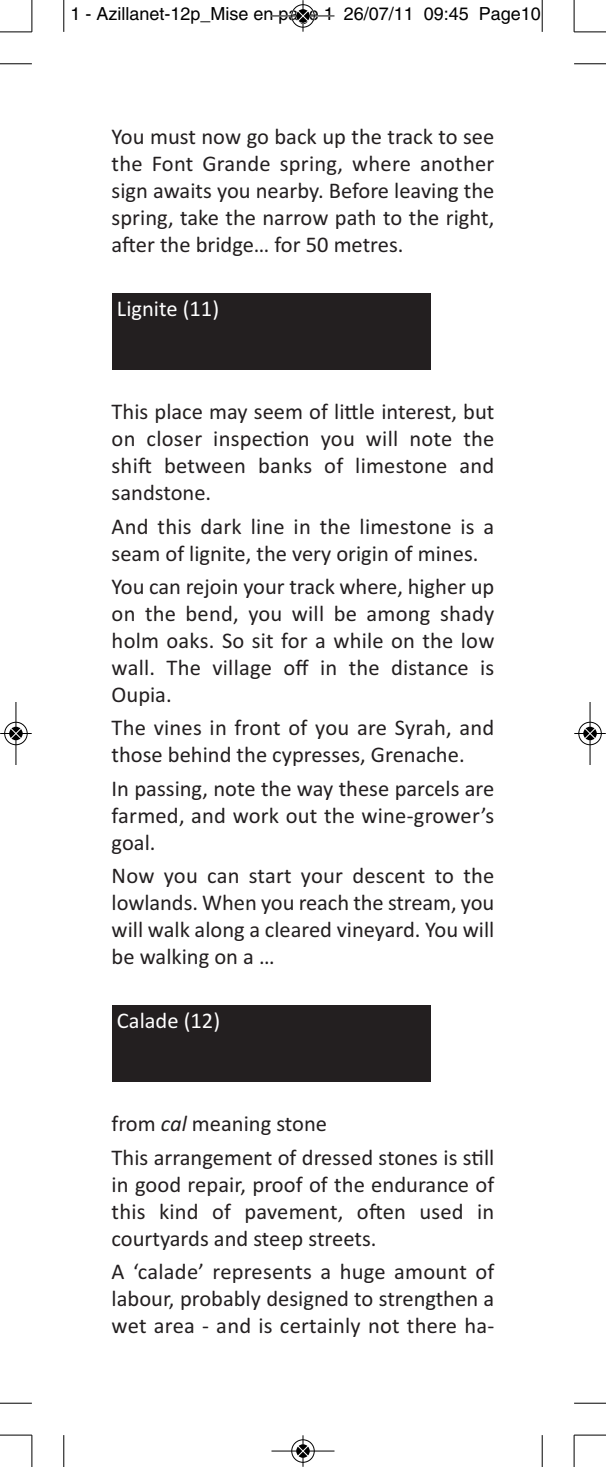
<style>
.page{position:relative;width:606px;height:1467px;background:#fff}
.page>*{position:absolute;margin:0;border:0;box-sizing:border-box;transform-origin:0 0}
.t1{font:22.5px/27px "Calibri";color:#231f20;text-align:justify}
.t2{font:22.5px "Calibri";color:#fff}
.t3{font:18px "Helvetica";color:#000}
.s1{font-style:italic}
</style>
<div class="page">
<div style="left:112px;top:293px;width:319px;height:77px;background:#231f20"></div>
<div style="left:112px;top:1005px;width:319px;height:77px;background:#231f20"></div>
<hr style="left:63px;top:0;width:1px;height:32px;background:#000">
<hr style="left:0;top:63px;width:32px;height:1px;background:#000">
<hr style="left:542px;top:0;width:1px;height:32px;background:#000">
<hr style="left:574px;top:63px;width:32px;height:1px;background:#000">
<hr style="left:63px;top:1435px;width:1px;height:32px;background:#000">
<hr style="left:0;top:1403px;width:32px;height:1px;background:#000">
<hr style="left:542px;top:1435px;width:1px;height:32px;background:#000">
<hr style="left:574px;top:1403px;width:32px;height:1px;background:#000">
<hr style="left:32px;top:0;width:1px;height:32px;background:#000">
<hr style="left:0;top:32px;width:32px;height:1px;background:#000">
<hr style="left:574px;top:0;width:1px;height:32px;background:#000">
<hr style="left:574px;top:32px;width:32px;height:1px;background:#000">
<hr style="left:32px;top:1435px;width:1px;height:32px;background:#000">
<hr style="left:0;top:1435px;width:32px;height:1px;background:#000">
<hr style="left:574px;top:1435px;width:1px;height:32px;background:#000">
<hr style="left:574px;top:1435px;width:32px;height:1px;background:#000">
<div style="left:291px;top:4px;width:24px;height:24px;border:1px solid #fff;border-radius:50%"></div>
<hr style="left:271px;top:16px;width:63px;height:1px;background:#000">
<hr style="left:303px;top:0;width:1px;height:32px;background:#000">
<div style="left:291px;top:4px;width:23px;height:23px;border:1px solid #000;border-radius:50%"></div>
<svg style="left:296px;top:9px;width:14px;height:14px"></svg>
<svg style="left:297px;top:10px;width:12px;height:12px"></svg>
<div style="left:291px;top:1439px;width:24px;height:24px;border:1px solid #fff;border-radius:50%"></div>
<hr style="left:271px;top:1451px;width:63px;height:1px;background:#000">
<hr style="left:303px;top:1435px;width:1px;height:32px;background:#000">
<div style="left:291px;top:1439px;width:23px;height:24px;border:1px solid #000;border-radius:50%"></div>
<svg style="left:296px;top:1444px;width:14px;height:14px"></svg>
<svg style="left:297px;top:1445px;width:12px;height:12px"></svg>
<div style="left:4px;top:721px;width:24px;height:24px;border:1px solid #fff;border-radius:50%"></div>
<div style="left:9px;top:726px;width:14px;height:15px;background:#bfbfbf;border-radius:50%"></div>
<hr style="left:16px;top:702px;width:1px;height:63px;background:#000">
<hr style="left:0;top:733px;width:32px;height:1px;background:#000">
<div style="left:4px;top:722px;width:23px;height:23px;border:1px solid #000;border-radius:50%"></div>
<svg style="left:9px;top:727px;width:14px;height:13px"></svg>
<svg style="left:10px;top:728px;width:12px;height:11px"></svg>
<div style="left:578px;top:721px;width:24px;height:24px;border:1px solid #fff;border-radius:50%"></div>
<div style="left:583px;top:726px;width:14px;height:15px;background:#bfbfbf;border-radius:50%"></div>
<hr style="left:590px;top:702px;width:1px;height:63px;background:#000">
<hr style="left:574px;top:733px;width:32px;height:1px;background:#000">
<div style="left:578px;top:722px;width:23px;height:23px;border:1px solid #000;border-radius:50%"></div>
<svg style="left:583px;top:727px;width:14px;height:13px"></svg>
<svg style="left:584px;top:728px;width:12px;height:11px"></svg>
<p class="t3" style="left:71px;top:7px;width:472px">1 - Azillanet-12p_Mise en page 1 26/07/11 09:45 Page10</p>
<p class="t1" style="left:112px;top:125px;width:384px">You must now go back up the track to see the Font Grande spring, where another sign awaits you nearby. Before leaving the spring, take the narrow path to the right, after the bridge… for 50 metres.</p>
<p class="t2" style="left:117px;top:301px;width:104px">Lignite (11)</p>
<p class="t1" style="left:112px;top:400px;width:384px">This place may seem of little interest, but on closer inspection you will note the shift between banks of limestone and sandstone.</p>
<p class="t1" style="left:112px;top:515px;width:384px">And this dark line in the limestone is a seam of lignite, the very origin of mines.</p>
<p class="t1" style="left:112px;top:575px;width:384px">You can rejoin your track where, higher up on the bend, you will be among shady holm oaks. So sit for a while on the low wall. The village off in the distance is Oupia.</p>
<p class="t1" style="left:112px;top:716px;width:384px">The vines in front of you are Syrah, and those behind the cypresses, Grenache.</p>
<p class="t1" style="left:112px;top:777px;width:384px">In passing, note the way these parcels are farmed, and work out the wine-grower’s goal.</p>
<p class="t1" style="left:112px;top:864px;width:384px">Now you can start your descent to the lowlands. When you reach the stream, you will walk along a cleared vineyard. You will be walking on a …</p>
<p class="t2" style="left:117px;top:1013px;width:105px">Calade (12)</p>
<p class="t1" style="left:112px;top:1109px;width:384px;line-height:33.3px">from <span class="s1">cal</span> meaning stone<br>This arrangement of dressed stones is still</p>
<p class="t1" style="left:112px;top:1172px;width:384px">in good repair, proof of the endurance of this kind of pavement, often used in courtyards and steep streets.</p>
<p class="t1" style="left:112px;top:1260px;width:384px">A ‘calade’ represents a huge amount of labour, probably designed to strengthen a wet area - and is certainly not there ha-</p>
</div>
